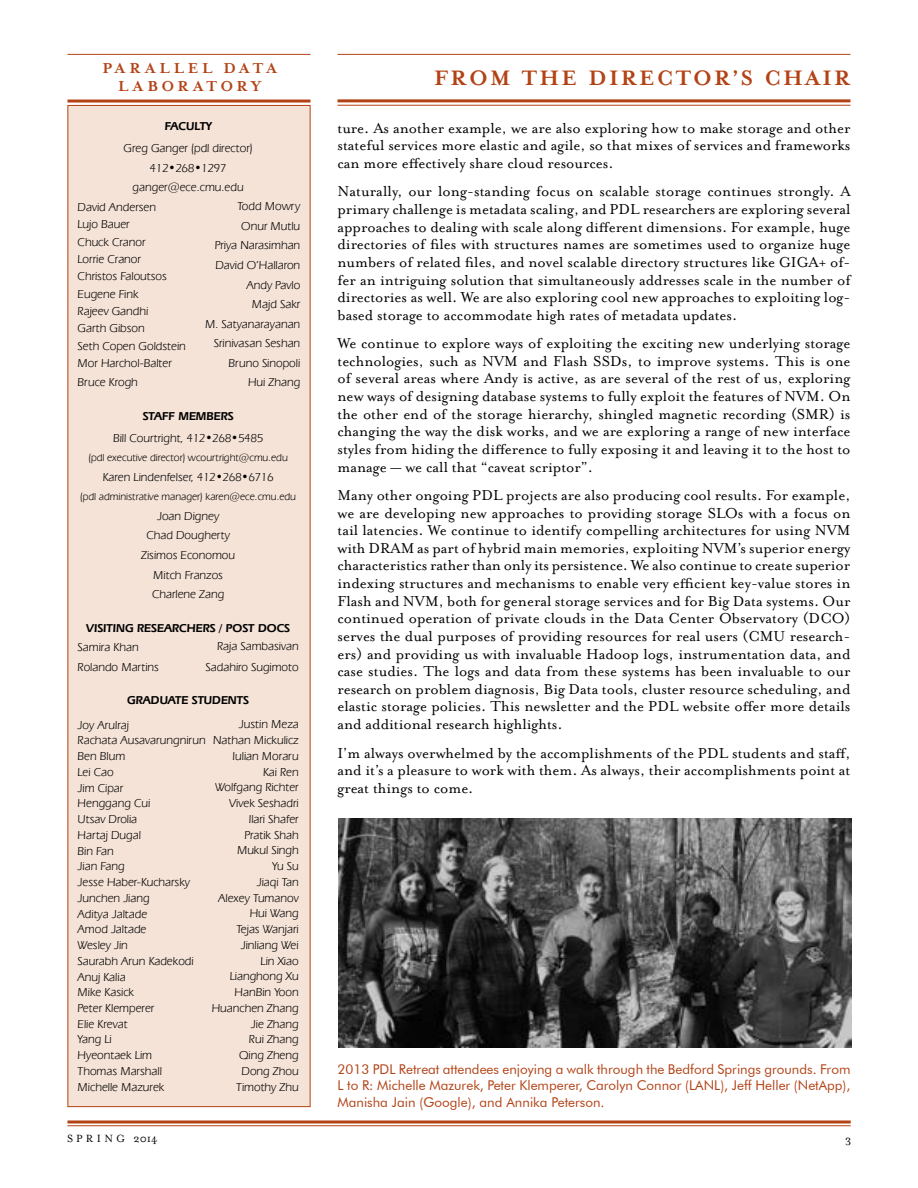
<style>
.page{position:relative;width:918px;height:1188px;background:#fff}
.page>*{position:absolute;margin:0;border:0;box-sizing:border-box;transform-origin:0 0}
.t1{font:700 24px "Mrs Eaves";letter-spacing:.095em;color:#b34215}
.t2{font:16.5px/17.5px "Mrs Eaves Roman";color:#000;text-align:justify}
.t3{font:700 16.5px/18px "Mrs Eaves";letter-spacing:.205em;color:#b34215;text-align:center}
.t4{font:13.5px/16.2px "Futura BT";color:#b34215;text-align:justify}
.t5{font:12px/15.8px "Eras IT Cby BT";color:#000}
.t6{font:600 12px "Eras IT Cby BT";color:#000}
.t7{font:12px "Mrs Eaves Roman";letter-spacing:.26em;color:#000}
.t8{font:12px "Mrs Eaves Roman";color:#000}
.t9{font:10.5px "Eras IT Cby BT";color:#000}
.s1{font-style:inherit}
</style>
<div class="page">
<div style="left:68px;top:105px;width:242px;height:1002px;background:#f5e3d7"></div>
<hr style="left:68px;top:54px;width:242px;height:1px;background:#b34215">
<hr style="left:68px;top:100px;width:242px;height:3px;background:#b34215">
<svg style="left:68px;top:1120px;width:783px;height:4px;background:#c5714f"></svg>
<hr style="left:68px;top:1125px;width:783px;height:1px;background:#b34215">
<hr style="left:338px;top:54px;width:512px;height:1px;background:#b34215">
<hr style="left:338px;top:99px;width:512px;height:3px;background:#b34215">
<hr style="left:338px;top:105px;width:512px;height:1px;background:#b34215">
<img style="left:338px;top:818px;width:513px;height:229px">
<p class="t3" style="left:102px;top:59px;width:176px">PARALLEL DATA<br>LABORATORY</p>
<p class="t6" style="left:165px;top:119px;width:48px">FACULTY</p>
<p class="t5" style="left:124px;top:140px;width:131px">Greg Ganger (pdl director)</p>
<p class="t5" style="left:150px;top:160px;width:78px">412•268•1297</p>
<p class="t5" style="left:133px;top:179px;width:113px">ganger@ece.cmu.edu</p>
<p class="t5" style="left:78px;top:199px;width:80px">David Andersen</p>
<p class="t5" style="left:78px;top:215px;width:110px;line-height:17.4px">Lujo Bauer<br>Chuck Cranor<br>Lorrie Cranor<br>Christos Faloutsos<br>Eugene Fink<br>Rajeev Gandhi<br>Garth Gibson<br>Seth Copen Goldstein<br>Mor Harchol-Balter</p>
<p class="t5" style="left:78px;top:374px;width:62px">Bruce Krogh</p>
<p class="t6" style="left:143px;top:408px;width:92px">STAFF MEMBERS</p>
<p class="t5" style="left:113px;top:430px;width:152px">Bill Courtright, 412•268•5485</p>
<p class="t9" style="left:88px;top:451px;width:201px">(pdl executive director) wcourtright@cmu.edu</p>
<p class="t5" style="left:103px;top:469px;width:172px">Karen Lindenfelser, 412•268•6716</p>
<p class="t9" style="left:80px;top:491px;width:217px">(pdl administrative manager) karen@ece.cmu.edu</p>
<p class="t5" style="left:141px;top:506px;width:95px;line-height:19.6px;text-align:center">Joan Digney<br>Chad Dougherty<br>Zisimos Economou<br>Mitch Franzos<br>Charlene Zang</p>
<p class="t6" style="left:86px;top:620px;width:205px">VISITING RESEARCHERS / POST DOCS</p>
<p class="t5" style="left:78px;top:637px;width:83px;line-height:19.6px">Samira Khan<br>Rolando Martins</p>
<p class="t6" style="left:127px;top:693px;width:123px">GRADUATE STUDENTS</p>
<p class="t5" style="left:78px;top:717px;width:130px">Joy Arulraj<br>Rachata Ausavarungnirun<br>Ben Blum<br>Lei Cao<br>Jim Cipar<br>Henggang Cui<br>Utsav Drolia<br>Hartaj Dugal<br>Bin Fan<br>Jian Fang<br>Jesse Haber-Kucharsky<br>Junchen Jiang<br>Aditya Jaltade<br>Amod Jaltade<br>Wesley Jin<br>Saurabh Arun Kadekodi<br>Anuj Kalia<br>Mike Kasick<br>Peter Klemperer<br>Elie Krevat<br>Yang Li<br>Hyeontaek Lim<br>Thomas Marshall<br>Michelle Mazurek</p>
<p class="t5" style="left:212px;top:716px;width:88px;text-align:right">Justin Meza<br>Nathan Mickulicz<br>Iulian Moraru<br>Kai Ren<br>Wolfgang Richter<br>Vivek Seshadri<br>Ilari Shafer<br>Pratik Shah<br>Mukul Singh<br>Yu Su<br>Jiaqi Tan<br>Alexey Tumanov<br>Hui Wang<br>Tejas Wanjari<br>Jinliang Wei<br>Lin Xiao<br>Lianghong Xu<br>HanBin Yoon<br>Huanchen Zhang<br>Jie Zhang<br>Rui Zhang<br>Qing Zheng<br>Dong Zhou<br>Timothy Zhu</p>
<p class="t5" style="left:205px;top:196px;width:97px;line-height:19.5px;text-align:right">Todd Mowry<br>Onur Mutlu<br>Priya Narasimhan<br>David O’Hallaron<br>Andy Pavlo<br>Majd Sakr<br>M. Satyanarayanan<br>Srinivasan Seshan<br>Bruno Sinopoli<br>Hui Zhang</p>
<p class="t5" style="left:206px;top:636px;width:95px;line-height:20.2px;text-align:right">Raja Sambasivan<br>Sadahiro Sugimoto</p>
<p class="t7" style="left:67px;top:1132px;width:92px">SPRING <span class="s1">2014</span></p>
<h1 class="t1" style="left:434px;top:64px;width:418px">FROM THE DIRECTOR’S CHAIR</h1>
<p class="t2" style="left:338px;top:119px;width:515px">ture. As another example, we are also exploring how to make storage and other stateful services more elastic and agile, so that mixes of services and frameworks can more effectively share cloud resources.</p>
<p class="t2" style="left:338px;top:183px;width:515px">Naturally, our long-standing focus on scalable storage continues strongly. A primary challenge is metadata scaling, and PDL researchers are exploring several approaches to dealing with scale along different dimensions. For example, huge directories of files with structures names are sometimes used to organize huge numbers of related files, and novel scalable directory structures like GIGA+ of&shy;fer an intriguing solution that simultaneously addresses scale in the number of directories as well. We are also exploring cool new approaches to exploiting log&shy;based storage to accommodate high rates of metadata updates.</p>
<p class="t2" style="left:338px;top:335px;width:515px">We continue to explore ways of exploiting the exciting new underlying storage technologies, such as NVM and Flash SSDs, to improve systems. This is one of several areas where Andy is active, as are several of the rest of us, exploring new ways of designing database systems to fully exploit the features of NVM. On the other end of the storage hierarchy, shingled magnetic recording (SMR) is changing the way the disk works, and we are exploring a range of new interface styles from hiding the difference to fully exposing it and leaving it to the host to manage — we call that “caveat scriptor”.</p>
<p class="t2" style="left:338px;top:487px;width:515px">Many other ongoing PDL projects are also producing cool results. For example, we are developing new approaches to providing storage SLOs with a focus on tail latencies. We continue to identify compelling architectures for using NVM with DRAM as part of hybrid main memories, exploiting NVM’s superior energy characteristics rather than only its persistence. We also continue to create superior indexing structures and mechanisms to enable very efficient key-value stores in Flash and NVM, both for general storage services and for Big Data systems. Our continued operation of private clouds in the Data Center Observatory (DCO) serves the dual purposes of providing resources for real users (CMU research&shy;ers) and providing us with invaluable Hadoop logs, instrumentation data, and case studies. The logs and data from these systems has been invaluable to our research on problem diagnosis, Big Data tools, cluster resource scheduling, and elastic storage policies. This newsletter and the PDL website offer more details and additional research highlights.</p>
<p class="t2" style="left:338px;top:744px;width:515px">I’m always overwhelmed by the accomplishments of the PDL students and staff, and it’s a pleasure to work with them. As always, their accomplishments point at great things to come.</p>
<p class="t4" style="left:338px;top:1061px;width:515px">2013 PDL Retreat attendees enjoying a walk through the Bedford Springs grounds. From L to R: Michelle Mazurek, Peter Klemperer, Carolyn Connor (LANL), Jeff Heller (NetApp), Manisha Jain (Google), and Annika Peterson.</p>
<p class="t8" style="left:845px;top:1133px;width:8px">3</p>
</div>
